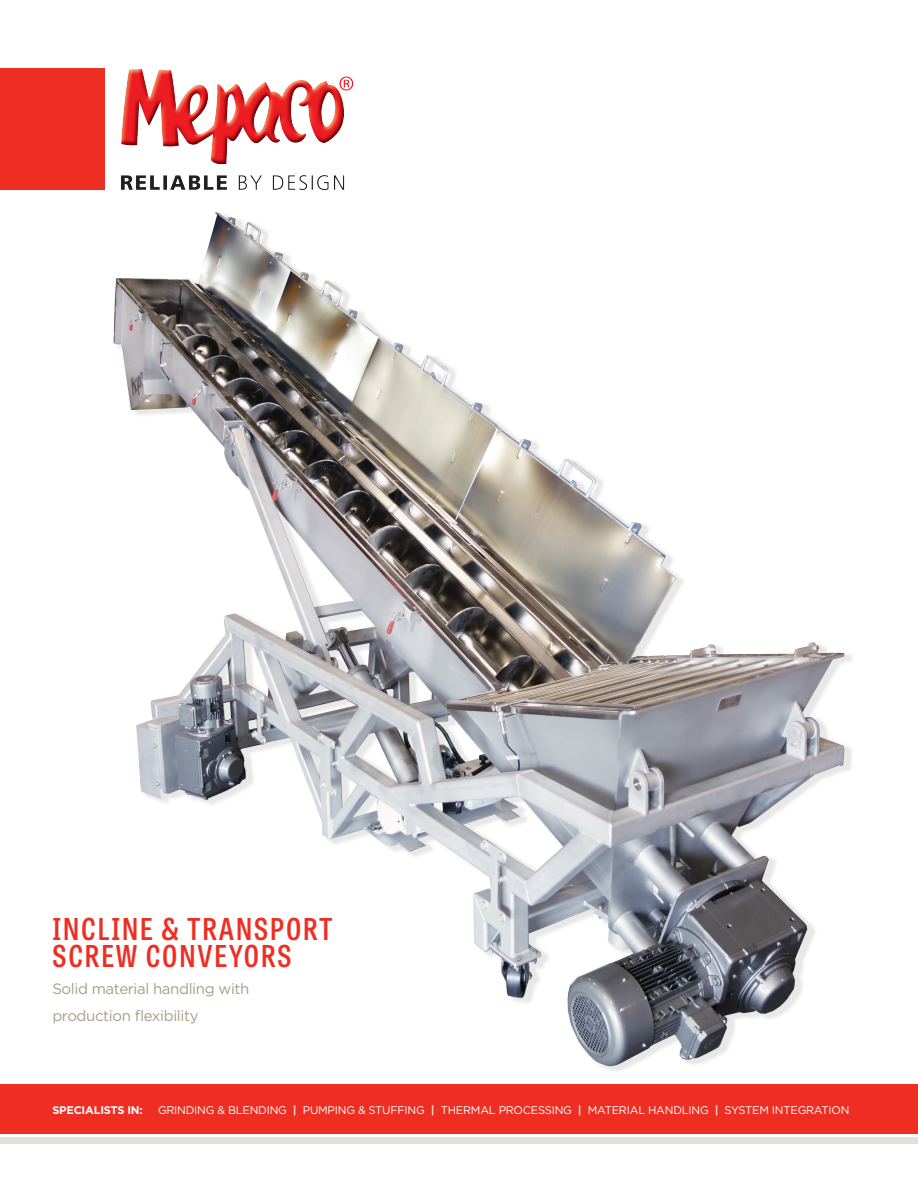
<style>
.page{position:relative;width:918px;height:1188px;background:#fff}
.page>*{position:absolute;margin:0;border:0;box-sizing:border-box;transform-origin:0 0}
.t1{font:600 30px/27px "Tablet Gothic Condensed";letter-spacing:.065em;color:#ee2e22}
.t2{font:15px "Gotham";letter-spacing:-.025em;color:#a99e86}
.t3{font:11.1px "Gotham";letter-spacing:-.02em;color:#fff}
.t4{font:700 11.1px "Gotham";letter-spacing:-.02em;color:#fff}
.s1{font-weight:700;color:#e2dfd7}
</style>
<div class="page">
<img style="left:16px;top:68px;width:902px;height:1076px">
<div style="left:0;top:1084px;width:918px;height:50px;background:#ee2e22"></div>
<div style="left:0;top:1137px;width:918px;height:6px;background:#e2dfd7"></div>
<div style="left:0;top:69px;width:105px;height:121px;background:#ee2e22"></div>
<img style="left:114px;top:68px;width:242px;height:129px">
<p class="t1" style="left:52px;top:914px;width:281px">INCLINE &amp; TRANSPORT<br>SCREW CONVEYORS</p>
<p class="t2" style="left:52px;top:979px;width:199px">Solid material handling with</p>
<p class="t2" style="left:52px;top:1006px;width:148px">production flexibility</p>
<p class="t4" style="left:52px;top:1103px;width:92px">SPECIALISTS IN:</p>
<p class="t3" style="left:158px;top:1103px;width:693px">GRINDING &amp; BLENDING <span class="s1">|</span> PUMPING &amp; STUFFING <span class="s1">|</span> THERMAL PROCESSING <span class="s1">|</span> MATERIAL HANDLING <span class="s1">|</span> SYSTEM INTEGRATION</p>
</div>
